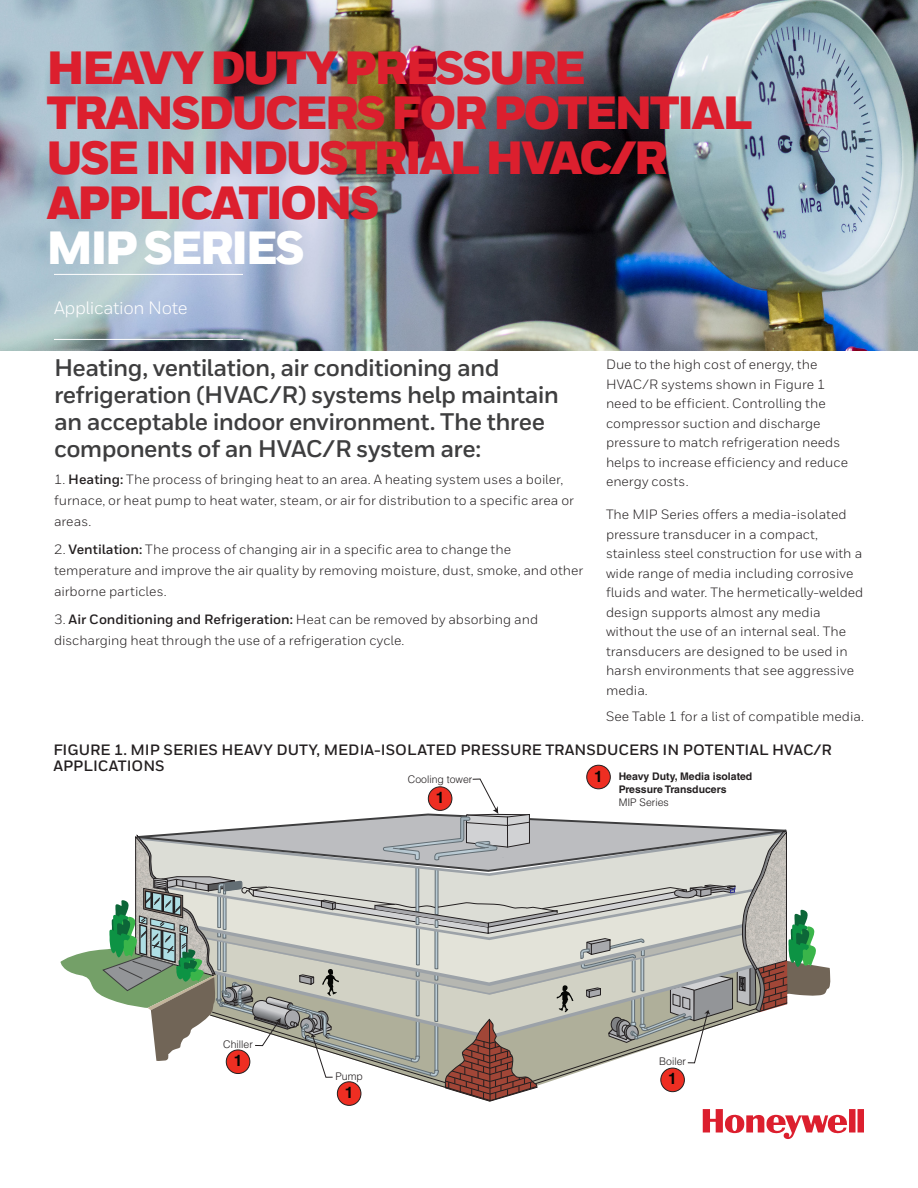
<style>
.page{position:relative;width:918px;height:1188px;background:#fff}
.page>*{position:absolute;margin:0;border:0;box-sizing:border-box;transform-origin:0 0}
._06_Inside__Heading{font:900 46.5px "Honeywell Sans";letter-spacing:-.06em;color:#dc1f2e}
._06_Inside__Heading-2{font:900 46.5px "Honeywell Sans";letter-spacing:-.06em;color:#fff}
.t1{font:700 24px/27px "Honeywell Sans";letter-spacing:-.025em;color:#3e3e3f}
._03_Cover__Product_N{font:18px "Honeywell Sans";letter-spacing:-.02em;color:#fff}
.t2{font:700 15.75px "Helvetica LT Std";color:#050504}
.t3{font:700 15px/16.5px "Honeywell Sans";color:#231f20}
.t4{font:13.5px/19.5px "Honeywell Sans";color:#231f20}
.t5{font:700 10.5px/13px "Helvetica LT Std";color:#231f20}
.t6{font:300 10.5px "Helvetica LT Std";color:#231f20}
.s1{font-weight:700}
.s2{font-weight:300}
</style>
<div class="page">
<img style="left:0;top:0;width:918px;height:351px">
<svg style="left:703px;top:1109px;width:161px;height:30px"></svg>
<hr style="left:54px;top:274px;width:189px;height:1px;background:#fff">
<hr style="left:54px;top:339px;width:189px;height:1px;background:#fff">
<div style="left:587px;top:765px;width:23px;height:24px;background:#ee2e22;border-radius:50%"></div>
<div style="left:586px;top:765px;width:25px;height:24px;border:1px solid #231f20;border-radius:50%"></div>
<svg style="left:337px;top:1082px;width:24px;height:23px"></svg>
<div style="left:337px;top:1081px;width:24px;height:25px;border:1px solid #231f20;border-radius:50%"></div>
<svg style="left:60px;top:778px;width:771px;height:324px"></svg>
<div style="left:226px;top:1050px;width:24px;height:24px;background:#ee2e22;border-radius:50%"></div>
<div style="left:226px;top:1049px;width:24px;height:25px;border:1px solid #231f20;border-radius:50%"></div>
<div style="left:661px;top:1068px;width:23px;height:24px;background:#ee2e22;border-radius:50%"></div>
<div style="left:660px;top:1068px;width:25px;height:24px;border:1px solid #231f20;border-radius:50%"></div>
<p class="_06_Inside__Heading" style="left:47px;top:39px;width:541px">HEAVY DUTY PRESSURE</p>
<p class="_06_Inside__Heading" style="left:47px;top:84px;width:708px">TRANSDUCERS FOR POTENTIAL</p>
<p class="_06_Inside__Heading" style="left:47px;top:129px;width:623px">USE IN INDUSTRIAL HVAC/R</p>
<p class="_06_Inside__Heading" style="left:47px;top:174px;width:335px">APPLICATIONS</p>
<p class="_06_Inside__Heading-2" style="left:47px;top:219px;width:260px">MIP SERIES</p>
<p class="_03_Cover__Product_N" style="left:54px;top:297px;width:135px">Application Note</p>
<p class="t1" style="left:54px;top:354px;width:507px">Heating, ventilation, air conditioning and refrigeration (HVAC/R) systems help maintain an acceptable indoor environment. The three components of an HVAC/R system are:</p>
<p class="t4" style="left:54px;top:469px;width:521px;line-height:21px">1. <span class="s1">Heating:</span> The process of bringing heat to an area. A heating system uses a boiler, furnace, or heat pump to heat water, steam, or air for distribution to a specific area or areas.</p>
<p class="t4" style="left:54px;top:539px;width:531px;line-height:21px">2. <span class="s1">Ventilation:</span> The process of changing air in a specific area to change the temperature and improve the air quality by removing moisture, dust, smoke, and other airborne particles.</p>
<p class="t4" style="left:54px;top:609px;width:486px;line-height:21px">3. <span class="s1">Air Conditioning and Refrigeration:</span> Heat can be removed by absorbing and discharging heat through the use of a refrigeration cycle.</p>
<p class="t4" style="left:606px;top:355px;width:244px">Due to the high cost of energy, the<br>HVAC/R systems shown in Figure 1 need to be efficient. Controlling the compressor suction and discharge pressure to match refrigeration needs helps to increase efficiency and reduce energy costs.</p>
<p class="t4" style="left:606px;top:505px;width:259px">The MIP Series offers a media-isolated pressure transducer in a compact, stainless steel construction for use with a wide range of media including corrosive fluids and water. The hermetically-welded design supports almost any media without the use of an internal seal. The transducers are designed to be used in harsh environments that see aggressive media.</p>
<p class="t4" style="left:606px;top:707px;width:259px">See Table 1 for a list of compatible media.</p>
<p class="t3" style="left:53px;top:742px;width:780px">FIGURE 1. MIP SERIES HEAVY DUTY, MEDIA-ISOLATED PRESSURE TRANSDUCERS IN POTENTIAL HVAC/R<br>APPLICATIONS</p>
<p class="t6" style="left:408px;top:772px;width:66px">Cooling tower</p>
<p class="t2" style="left:594px;top:766px;width:10px">1</p>
<p class="t5" style="left:619px;top:769px;width:135px">Heavy Duty, Media isolated<br>Pressure Transducers<br><span class="s2">MIP Series</span></p>
<p class="t2" style="left:436px;top:788px;width:10px">1</p>
<p class="t6" style="left:223px;top:1038px;width:31px">Chiller</p>
<p class="t2" style="left:234px;top:1051px;width:10px">1</p>
<p class="t6" style="left:335px;top:1070px;width:29px">Pump</p>
<p class="t2" style="left:345px;top:1083px;width:10px">1</p>
<p class="t6" style="left:659px;top:1055px;width:28px">Boiler</p>
<p class="t2" style="left:668px;top:1069px;width:10px">1</p>
</div>
